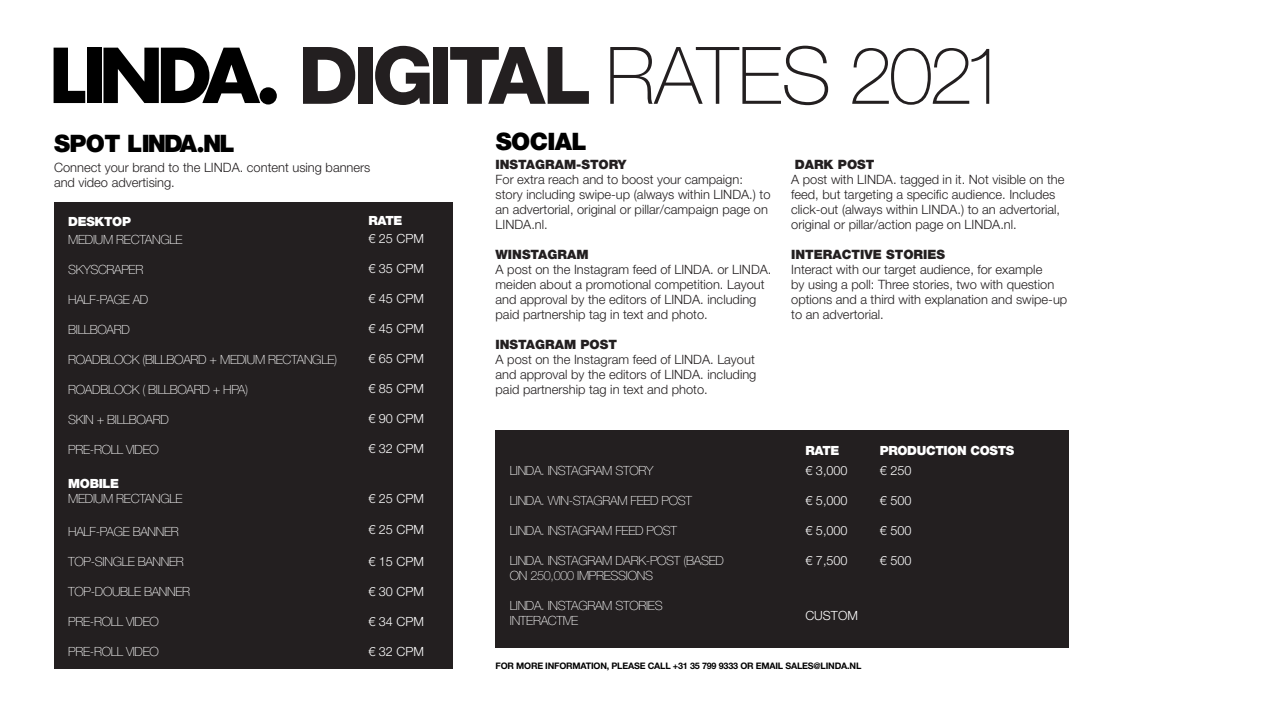
<style>
.page{position:relative;width:1263px;height:723px;background:#fff}
.page>*{position:absolute;margin:0;border:0;box-sizing:border-box;transform-origin:0 0}
.t1{font:100 79.5px "Helvetica Neue LT";letter-spacing:-.05em;color:#231f20}
.t2{font:900 24.15px "Helvetica Neue LT";letter-spacing:-.055em;color:#000}
.t3{font:900 24.15px "Helvetica Neue LT";letter-spacing:-.025em;color:#000}
.t4{font:300 12.9px/15px "Helvetica Neue LT";color:#231f20}
.t5{font:900 12.9px "Helvetica Neue LT";color:#231f20}
.t6{font:100 12.6px/15px "Helvetica Neue LT";letter-spacing:-.025em;color:#fff}
.t7{font:300 12.6px "Helvetica Neue LT";color:#fff}
.t8{font:900 12.6px "Helvetica Neue LT";letter-spacing:-.025em;color:#fff}
.t9{font:700 9px "Helvetica Neue LT";letter-spacing:-.02em;color:#000}
.s1{font-weight:800}
.s2{font-family:"Futura LT";font-weight:700}
</style>
<div class="page">
<div style="left:496px;top:430px;width:573px;height:217px;background:#231f20"></div>
<div style="left:54px;top:202px;width:398px;height:467px;background:#231f20"></div>
<svg style="left:54px;top:48px;width:31px;height:55px"></svg>
<div style="left:87px;top:48px;width:14px;height:55px;background:#000"></div>
<svg style="left:103px;top:48px;width:157px;height:55px"></svg>
<div style="left:260px;top:87px;width:17px;height:17px;background:#000;border-radius:50%"></div>
<h1 class="t1" style="left:298px;top:47px;width:711px"><span class="s1">DIGITAL</span> RATES 2021</h1>
<h2 class="t3" style="left:496px;top:133px;width:93px">SOCIAL</h2>
<p class="t5" style="left:496px;top:160px;width:132px">INSTAGRAM-STORY</p>
<p class="t4" style="left:496px;top:173px;width:276px">For extra reach and to boost your campaign: story including swipe-up (always within LINDA.) to an advertorial, original or pillar/campaign page on LINDA.nl.</p>
<p class="t5" style="left:496px;top:250px;width:94px">WINSTAGRAM</p>
<p class="t4" style="left:496px;top:263px;width:277px">A post on the Instagram feed of LINDA. or LINDA. meiden about a promotional competition. Layout and approval by the editors of LINDA. including paid partnership tag in text and photo.</p>
<p class="t5" style="left:496px;top:340px;width:123px">INSTAGRAM POST</p>
<p class="t4" style="left:496px;top:353px;width:262px">A post on the Instagram feed of LINDA. Layout and approval by the editors of LINDA. including paid partnership tag in text and photo.</p>
<h2 class="t2" style="left:54px;top:135px;width:182px">SPOT LINDA<span class="s2">.</span>NL</h2>
<p class="t5" style="left:795px;top:160px;width:81px">DARK POST</p>
<p class="t4" style="left:791px;top:173px;width:275px">A post with LINDA. tagged in it. Not visible on the feed, but targeting a specific audience. Includes click-out (always within LINDA.) to an advertorial, original or pillar/action page on LINDA.nl.</p>
<p class="t5" style="left:791px;top:250px;width:155px">INTERACTIVE STORIES</p>
<p class="t4" style="left:791px;top:263px;width:278px">Interact with our target audience, for example<br>by using a poll: Three stories, two with question options and a third with explanation and swipe-up to an advertorial.</p>
<p class="t4" style="left:54px;top:162px;width:318px">Connect your brand to the LINDA. content using banners and video advertising.</p>
<p class="t8" style="left:368px;top:216px;width:36px">RATE</p>
<p class="t8" style="left:68px;top:217px;width:64px">DESKTOP</p>
<p class="t6" style="left:68px;top:233px;width:116px">MEDIUM RECTANGLE</p>
<p class="t6" style="left:68px;top:263px;width:77px">SKYSCRAPER</p>
<p class="t6" style="left:68px;top:293px;width:82px">HALF-PAGE AD</p>
<p class="t6" style="left:68px;top:323px;width:63px">BILLBOARD</p>
<p class="t6" style="left:68px;top:353px;width:270px">ROADBLOCK (BILLBOARD + MEDIUM RECTANGLE)</p>
<p class="t6" style="left:68px;top:383px;width:181px">ROADBLOCK ( BILLBOARD + HPA)</p>
<p class="t6" style="left:68px;top:413px;width:102px">SKIN + BILLBOARD</p>
<p class="t6" style="left:68px;top:443px;width:92px">PRE-ROLL VIDEO</p>
<p class="t8" style="left:68px;top:479px;width:52px">MOBILE</p>
<p class="t6" style="left:68px;top:492px;width:116px">MEDIUM RECTANGLE</p>
<p class="t6" style="left:68px;top:525px;width:112px">HALF-PAGE BANNER</p>
<p class="t6" style="left:68px;top:555px;width:117px">TOP-SINGLE BANNER</p>
<p class="t6" style="left:68px;top:585px;width:123px">TOP-DOUBLE BANNER</p>
<p class="t6" style="left:68px;top:615px;width:92px">PRE-ROLL VIDEO</p>
<p class="t6" style="left:68px;top:645px;width:92px">PRE-ROLL VIDEO</p>
<p class="t7" style="left:368px;top:234px;width:57px">€ 25 CPM</p>
<p class="t7" style="left:368px;top:264px;width:57px">€ 35 CPM</p>
<p class="t7" style="left:368px;top:294px;width:57px">€ 45 CPM</p>
<p class="t7" style="left:368px;top:324px;width:57px">€ 45 CPM</p>
<p class="t7" style="left:368px;top:354px;width:57px">€ 65 CPM</p>
<p class="t7" style="left:368px;top:384px;width:57px">€ 85 CPM</p>
<p class="t7" style="left:368px;top:414px;width:57px">€ 90 CPM</p>
<p class="t7" style="left:368px;top:444px;width:57px">€ 32 CPM</p>
<p class="t8" style="left:880px;top:446px;width:136px">PRODUCTION COSTS</p>
<p class="t8" style="left:805px;top:446px;width:36px">RATE</p>
<p class="t6" style="left:510px;top:465px;width:145px">LINDA. INSTAGRAM STORY</p>
<p class="t6" style="left:510px;top:495px;width:184px">LINDA. WIN-STAGRAM FEED POST</p>
<p class="t6" style="left:510px;top:525px;width:169px">LINDA. INSTAGRAM FEED POST</p>
<p class="t6" style="left:510px;top:555px;width:216px">LINDA. INSTAGRAM DARK-POST (BASED<br>ON 250,000 IMPRESSIONS</p>
<p class="t6" style="left:510px;top:600px;width:154px">LINDA. INSTAGRAM STORIES<br>INTERACTIVE</p>
<p class="t7" style="left:805px;top:466px;width:44px">€ 3,000</p>
<p class="t7" style="left:805px;top:496px;width:44px">€ 5,000</p>
<p class="t7" style="left:805px;top:526px;width:44px">€ 5,000</p>
<p class="t7" style="left:805px;top:556px;width:44px">€ 7,500</p>
<p class="t7" style="left:880px;top:466px;width:33px">€ 250</p>
<p class="t7" style="left:880px;top:496px;width:33px">€ 500</p>
<p class="t7" style="left:880px;top:526px;width:33px">€ 500</p>
<p class="t7" style="left:880px;top:556px;width:33px">€ 500</p>
<p class="t7" style="left:368px;top:494px;width:57px">€ 25 CPM</p>
<p class="t7" style="left:368px;top:525px;width:57px">€ 25 CPM</p>
<p class="t7" style="left:368px;top:557px;width:57px">€ 15 CPM</p>
<p class="t7" style="left:368px;top:587px;width:57px">€ 30 CPM</p>
<p class="t7" style="left:368px;top:617px;width:57px">€ 34 CPM</p>
<p class="t7" style="left:368px;top:647px;width:57px">€ 32 CPM</p>
<p class="t7" style="left:805px;top:611px;width:54px">CUSTOM</p>
<p class="t9" style="left:496px;top:662px;width:367px">FOR MORE INFORMATION, PLEASE CALL +31 35 799 9333 OR EMAIL SALES@LINDA.NL</p>
</div>
